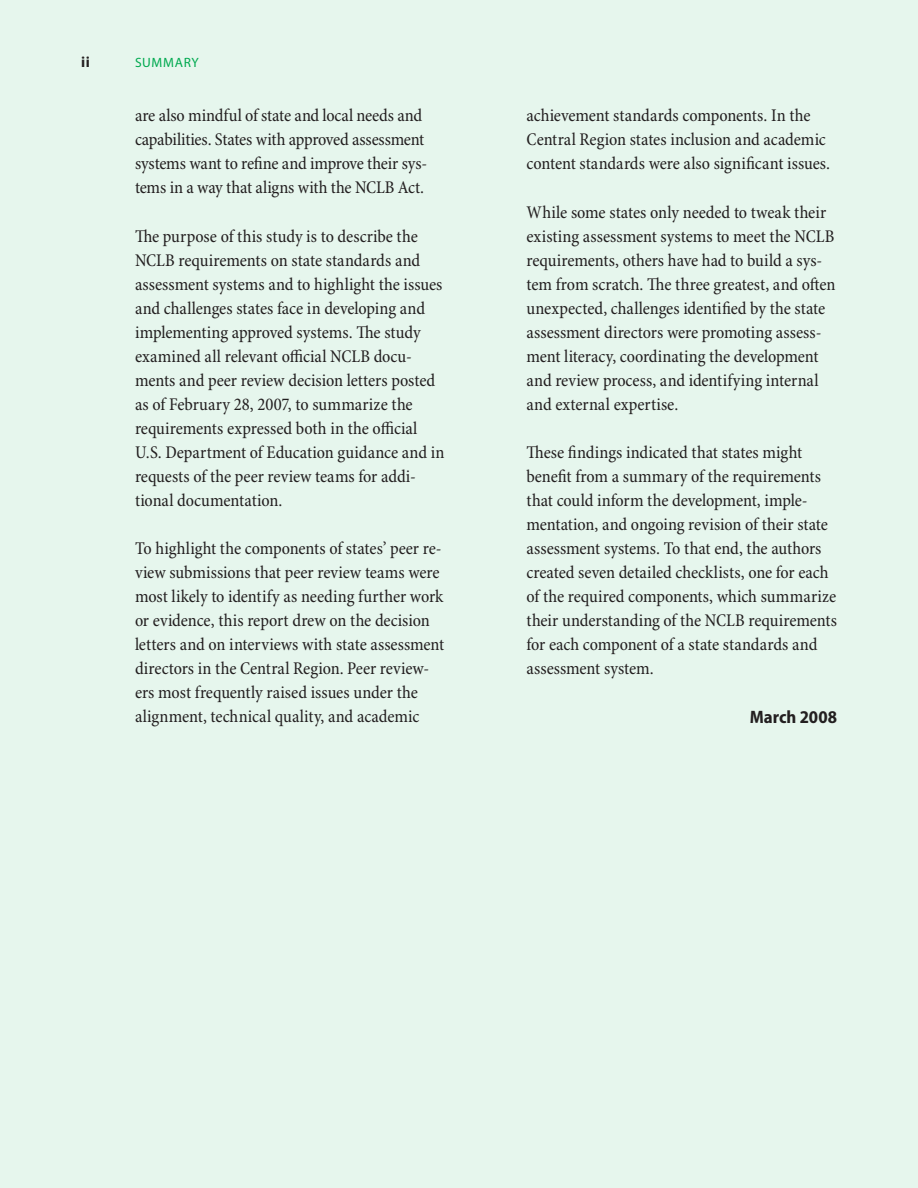
<style>
.page{position:relative;width:918px;height:1188px;background:#e6f6ed}
.page>*{position:absolute;margin:0;border:0;box-sizing:border-box;transform-origin:0 0}
.t1{font:condensed 18px/24px "Minion Pro";letter-spacing:-.005em;color:#231f20}
.t2{font:700 semi-condensed 18px "Myriad Pro";color:#231f20}
.t3{font:700 15px "Myriad Pro";color:#231f20}
.t4{font:13.5px "Myriad Pro";letter-spacing:.05em;color:#00a94f}
</style>
<div class="page">
<p class="t3" style="left:81px;top:54px;width:11px">ii</p>
<p class="t4" style="left:135px;top:55px;width:65px">SUMMARY</p>
<p class="t1" style="left:135px;top:104px;width:294px">are also mindful of state and local needs and capabilities. States with approved assessment systems want to refine and improve their sys&shy;tems in a way that aligns with the NCLB Act.</p>
<p class="t1" style="left:135px;top:225px;width:311px">The purpose of this study is to describe the NCLB requirements on state standards and assessment systems and to highlight the issues and challenges states face in developing and implementing approved systems. The study examined all relevant official NCLB docu&shy;ments and peer review decision letters posted as of February 28, 2007, to summarize the requirements expressed both in the official U.S. Department of Education guidance and in requests of the peer review teams for addi&shy;tional documentation.</p>
<p class="t1" style="left:135px;top:537px;width:311px">To highlight the components of states’ peer re&shy;view submissions that peer review teams were most likely to identify as needing further work or evidence, this report drew on the decision letters and on interviews with state assessment directors in the Central Region. Peer review&shy;ers most frequently raised issues under the alignment, technical quality, and academic</p>
<p class="t1" style="left:526px;top:104px;width:305px">achievement standards components. In the<br>Central Region states inclusion and academic content standards were also significant issues.</p>
<p class="t1" style="left:526px;top:201px;width:311px">While some states only needed to tweak their existing assessment systems to meet the NCLB requirements, others have had to build a sys&shy;tem from scratch. The three greatest, and often unexpected, challenges identified by the state assessment directors were promoting assess&shy;ment literacy, coordinating the development and review process, and identifying internal and external expertise.</p>
<p class="t1" style="left:526px;top:441px;width:312px">These findings indicated that states might benefit from a summary of the requirements that could inform the development, imple&shy;mentation, and ongoing revision of their state assessment systems. To that end, the authors created seven detailed checklists, one for each of the required components, which summarize their understanding of the NCLB requirements for each component of a state standards and assessment system.</p>
<p class="t2" style="left:750px;top:707px;width:89px">March 2008</p>
</div>
